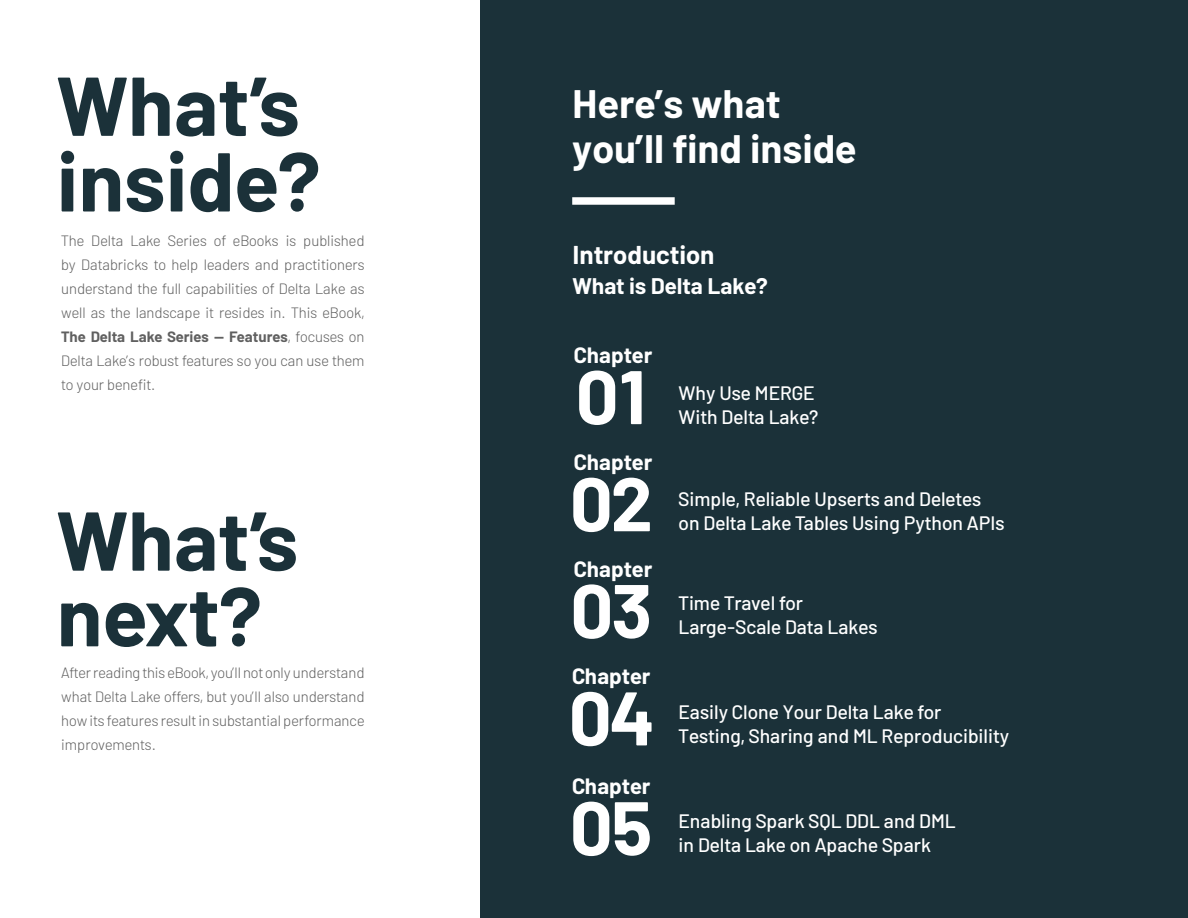
<style>
.page{position:relative;width:1188px;height:918px;background:#fff}
.page>*{position:absolute;margin:0;border:0;box-sizing:border-box;transform-origin:0 0}
.t1{font:700 83.25px/75.6px "Barlow";color:#1b3139}
.t2{font:700 75.75px "Barlow";letter-spacing:-.02em;color:#fff}
.t3{font:700 39.9px "Barlow";color:#fff}
.t4{font:700 25.8px "Barlow";color:#fff}
.t5{font:700 22.65px "Barlow";color:#fff}
.t6{font:700 22.2px "Barlow";color:#fff}
.t7{font:500 19.5px/24px "Barlow";color:#fff}
.t8{font:300 15px/24px "Barlow";color:#606060;text-align:justify}
.s1{font-weight:700}
</style>
<div class="page">
<div style="left:480px;top:0;width:708px;height:918px;background:#1b3139"></div>
<div style="left:572px;top:197px;width:103px;height:8px;background:#fff"></div>
<h1 class="t1" style="left:57px;top:62px;width:245px">What’s</h1>
<h1 class="t1" style="left:57px;top:137px;width:265px">inside?</h1>
<p class="t8" style="left:61px;top:227px;width:305px">The Delta Lake Series of eBooks is published by Databricks to help leaders and practitioners understand the full capabilities of Delta Lake as well as the landscape it resides in. This eBook, <span class="s1">The Delta Lake Series — Features</span>, focuses on Delta Lake’s robust features so you can use them to your benefit.</p>
<h1 class="t1" style="left:57px;top:496px;width:243px">What’s next?</h1>
<p class="t8" style="left:61px;top:659px;width:305px">After reading this eBook, you’ll not only understand what Delta Lake offers, but you’ll also understand how its features result in substantial performance improvements.</p>
<h3 class="t3" style="left:572px;top:74px;width:210px">Here’s what</h3>
<h3 class="t3" style="left:572px;top:119px;width:286px">you’ll find inside</h3>
<h3 class="t4" style="left:572px;top:235px;width:144px">Introduction</h3>
<h3 class="t5" style="left:572px;top:269px;width:197px">What is Delta Lake?</h3>
<h3 class="t6" style="left:574px;top:338px;width:80px">Chapter</h3>
<h2 class="t2" style="left:576px;top:341px;width:72px">01</h2>
<h3 class="t6" style="left:574px;top:445px;width:80px">Chapter</h3>
<h2 class="t2" style="left:570px;top:448px;width:84px">02</h2>
<h3 class="t6" style="left:574px;top:552px;width:80px">Chapter</h3>
<h2 class="t2" style="left:570px;top:555px;width:83px">03</h2>
<h3 class="t6" style="left:572px;top:660px;width:80px">Chapter</h3>
<h2 class="t2" style="left:569px;top:662px;width:86px">04</h2>
<h3 class="t6" style="left:572px;top:769px;width:80px">Chapter</h3>
<h2 class="t2" style="left:570px;top:772px;width:84px">05</h2>
<h3 class="t7" style="left:679px;top:379px;width:141px">Why Use MERGE<br>With Delta Lake?</h3>
<h3 class="t7" style="left:679px;top:486px;width:327px">Simple, Reliable Upserts and Deletes on Delta Lake Tables Using Python APIs</h3>
<h3 class="t7" style="left:679px;top:590px;width:200px">Time Travel for<br>Large-Scale Data Lakes</h3>
<h3 class="t7" style="left:679px;top:698px;width:332px">Easily Clone Your Delta Lake for<br>Testing, Sharing and ML Reproducibility</h3>
<h3 class="t7" style="left:679px;top:807px;width:279px">Enabling Spark SQL DDL and DML in Delta Lake on Apache Spark</h3>
</div>
